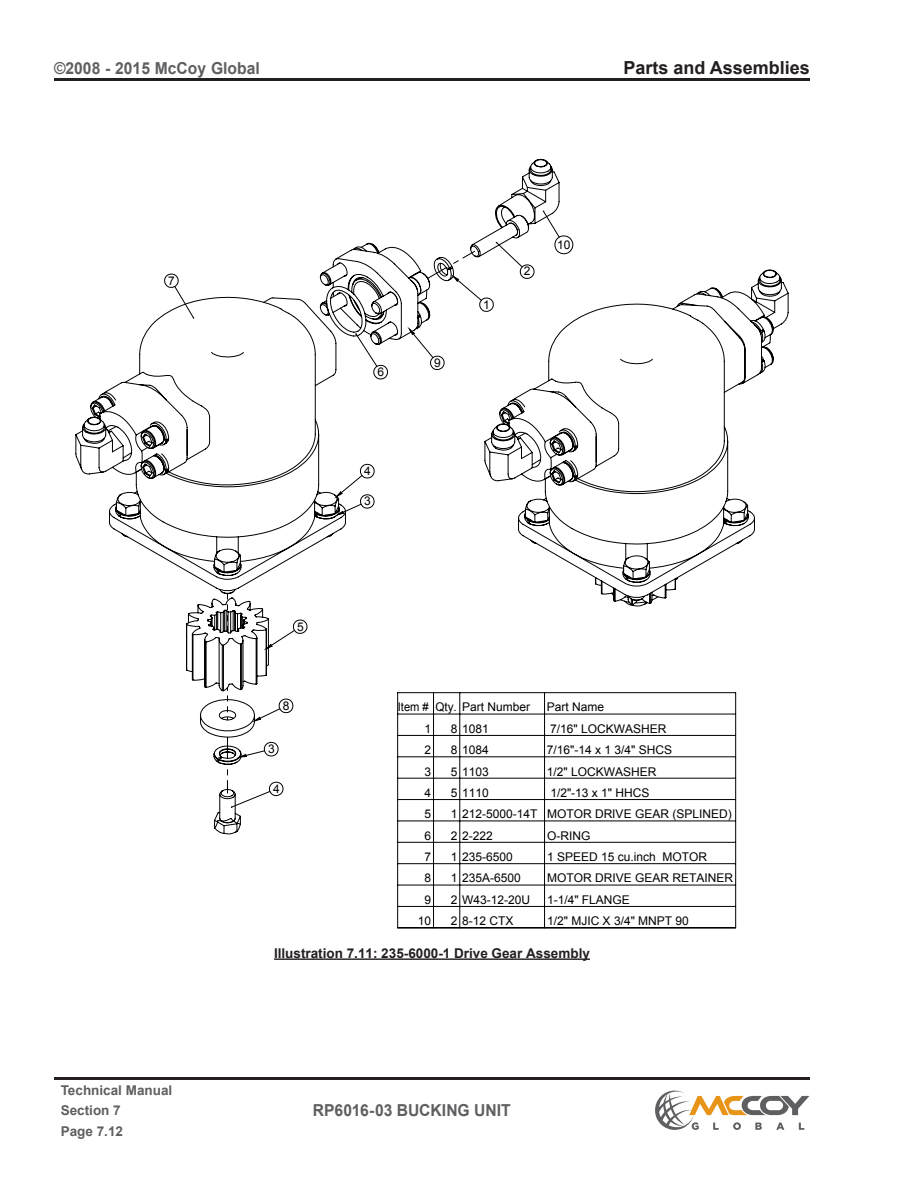
<style>
.page{position:relative;width:918px;height:1188px;background:#fff}
.page>*{position:absolute;margin:0;border:0;box-sizing:border-box;transform-origin:0 0}
.t1{font:700 18px "Arial";color:#231f20}
.t2{font:700 16.5px "Arial";color:#5f5f62;scale:.95 1}
.t3{font:700 16.5px "Arial";color:#5f5f62;scale:.95 1}
.Image_Caption{font:700 13.5px "Arial";color:#231f20}
.t4{font:700 13.5px/20.2px "Arial";color:#5f5f62}
.t5{font:12px "Arial";color:#000}
.t6{font:12px "Arial";color:#000;scale:.93 1}
</style>
<div class="page">
<hr style="left:54px;top:78px;width:756px;height:3px;background:#231f20">
<hr style="left:54px;top:1077px;width:756px;height:3px;background:#231f20">
<svg style="left:655px;top:1090px;width:154px;height:40px"></svg>
<hr style="left:274px;top:958px;width:316px;height:2px;background:#231f20">
<hr style="left:397px;top:693px;width:1px;height:235px;background:#000">
<hr style="left:735px;top:693px;width:1px;height:235px;background:#000">
<hr style="left:398px;top:692px;width:338px;height:1px;background:#000">
<hr style="left:398px;top:714px;width:338px;height:1px;background:#000">
<hr style="left:398px;top:735px;width:338px;height:1px;background:#000">
<hr style="left:398px;top:756px;width:338px;height:1px;background:#000">
<hr style="left:398px;top:778px;width:338px;height:1px;background:#000">
<hr style="left:398px;top:799px;width:338px;height:1px;background:#000">
<hr style="left:398px;top:821px;width:338px;height:1px;background:#000">
<hr style="left:398px;top:842px;width:338px;height:1px;background:#000">
<hr style="left:398px;top:863px;width:338px;height:1px;background:#000">
<hr style="left:398px;top:885px;width:338px;height:1px;background:#000">
<hr style="left:398px;top:906px;width:338px;height:1px;background:#000">
<hr style="left:398px;top:927px;width:338px;height:1px;background:#000">
<hr style="left:433px;top:693px;width:1px;height:235px;background:#000">
<hr style="left:459px;top:693px;width:1px;height:235px;background:#000">
<hr style="left:544px;top:693px;width:1px;height:235px;background:#000">
<svg style="left:560px;top:269px;width:229px;height:338px"></svg>
<svg style="left:75px;top:159px;width:485px;height:676px"></svg>
<svg style="left:387px;top:291px;width:11px;height:15px"></svg>
<svg style="left:508px;top:222px;width:10px;height:14px"></svg>
<svg style="left:219px;top:817px;width:17px;height:7px"></svg>
<svg style="left:427px;top:250px;width:49px;height:29px"></svg>
<svg style="left:227px;top:737px;width:1px;height:56px"></svg>
<svg style="left:227px;top:688px;width:1px;height:32px"></svg>
<svg style="left:227px;top:594px;width:1px;height:38px"></svg>
<h2 class="t2" style="left:54px;top:57px;width:218px">©2008 - 2015 McCoy Global</h2>
<h1 class="t1" style="left:624px;top:56px;width:188px">Parts and Assemblies</h1>
<p class="t5" style="left:168px;top:272px;width:8px">7</p>
<p class="t4" style="left:61px;top:1081px;width:113px">Technical Manual<br>Section 7</p>
<p class="t4" style="left:61px;top:1121px;width:64px">Page 7.12</p>
<p class="t5" style="left:297px;top:618px;width:8px">5</p>
<p class="t5" style="left:283px;top:698px;width:8px">8</p>
<p class="t5" style="left:268px;top:741px;width:8px">3</p>
<p class="t5" style="left:273px;top:781px;width:8px">4</p>
<p class="t5" style="left:377px;top:364px;width:8px">6</p>
<p class="t5" style="left:364px;top:463px;width:8px">4</p>
<p class="t5" style="left:364px;top:493px;width:8px">3</p>
<p class="t5" style="left:434px;top:355px;width:8px">9</p>
<p class="t5" style="left:483px;top:296px;width:8px">1</p>
<p class="t5" style="left:524px;top:263px;width:8px">2</p>
<p class="t5" style="left:557px;top:237px;width:15px">10</p>
<p class="t6" style="left:398px;top:699px;width:144px">Item # Qty. Part Number</p>
<p class="t5" style="left:547px;top:699px;width:59px">Part Name</p>
<p class="t5" style="left:424px;top:721px;width:8px">1</p>
<p class="t5" style="left:451px;top:721px;width:40px">8 1081</p>
<p class="t5" style="left:550px;top:721px;width:118px">7/16" LOCKWASHER</p>
<p class="t5" style="left:424px;top:742px;width:8px">2</p>
<p class="t5" style="left:451px;top:742px;width:40px">8 1084</p>
<p class="t5" style="left:547px;top:742px;width:127px">7/16"-14 x 1 3/4" SHCS</p>
<p class="t5" style="left:424px;top:764px;width:8px">3</p>
<p class="t5" style="left:451px;top:764px;width:40px">5 1103</p>
<p class="t5" style="left:547px;top:764px;width:111px">1/2" LOCKWASHER</p>
<p class="t5" style="left:424px;top:785px;width:8px">4</p>
<p class="t5" style="left:451px;top:785px;width:40px">5 1110</p>
<p class="t5" style="left:550px;top:785px;width:101px">1/2"-13 x 1" HHCS</p>
<p class="t5" style="left:425px;top:806px;width:8px">5</p>
<p class="t5" style="left:451px;top:806px;width:282px">1 212-5000-14T MOTOR DRIVE GEAR (SPLINED)</p>
<p class="t5" style="left:425px;top:828px;width:8px">6</p>
<p class="t5" style="left:451px;top:828px;width:44px">2 2-222</p>
<p class="t5" style="left:547px;top:828px;width:45px">O-RING</p>
<p class="t5" style="left:425px;top:849px;width:8px">7</p>
<p class="t5" style="left:451px;top:849px;width:64px">1 235-6500</p>
<p class="t5" style="left:547px;top:849px;width:161px">1 SPEED 15 cu.inch MOTOR</p>
<p class="t5" style="left:425px;top:870px;width:8px">8</p>
<p class="t5" style="left:451px;top:870px;width:72px">1 235A-6500</p>
<p class="t5" style="left:547px;top:870px;width:188px">MOTOR DRIVE GEAR RETAINER</p>
<p class="t5" style="left:425px;top:892px;width:8px">9</p>
<p class="t5" style="left:451px;top:892px;width:81px">2 W43-12-20U</p>
<p class="t5" style="left:547px;top:892px;width:84px">1-1/4" FLANGE</p>
<p class="t5" style="left:418px;top:913px;width:15px">10</p>
<p class="t5" style="left:451px;top:913px;width:64px">2 8-12 CTX</p>
<p class="t5" style="left:547px;top:913px;width:143px">1/2" MJIC X 3/4" MNPT 90</p>
<p class="Image_Caption" style="left:274px;top:944px;width:317px">Illustration 7.11: 235-6000-1 Drive Gear Assembly</p>
<h2 class="t3" style="left:313px;top:1100px;width:210px">RP6016-03 BUCKING UNIT</h2>
</div>
